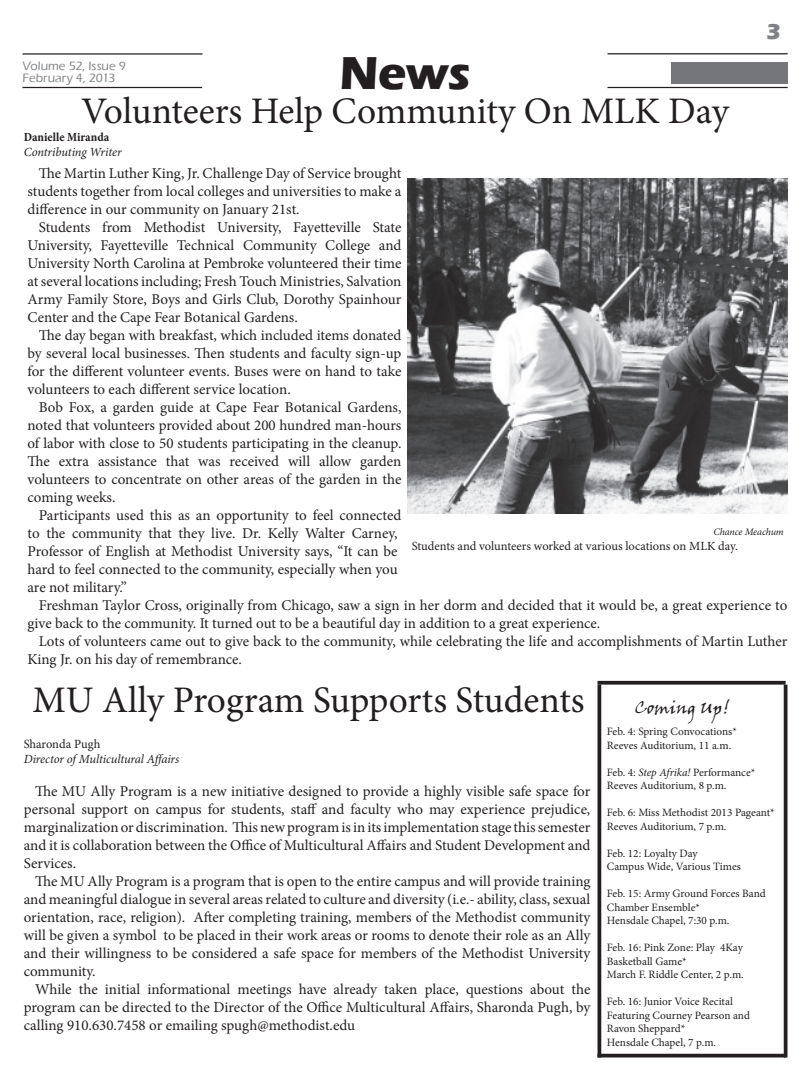
<style>
.page{position:relative;width:810px;height:1080px;background:#fff}
.page>*{position:absolute;margin:0;border:0;box-sizing:border-box;transform-origin:0 0}
.t1{font:700 47.5px "Eras ITC";color:#231f20}
.t2{font:37.5px "Minion Pro";color:#231f20}
.t3{font:700 22.5px "Eras ITC";color:#808285}
.t4{font:17.5px "Viner Hand ITC";color:#231f20}
.t5{font:15px/18px "Minion Pro";color:#231f20;text-align:justify}
.t6{font:12.5px "Minion Pro";letter-spacing:-.005em;color:#231f20}
.t7{font:italic 12.5px "Minion Pro";letter-spacing:-.01em;color:#231f20}
.t8{font:500 12.5px/11.9px "Eras ITC";letter-spacing:.005em;color:#808285}
.t9{font:700 condensed 12.5px "Minion Pro";color:#231f20}
.t10{font:11.25px/13.5px "Minion Pro";letter-spacing:-.005em;color:#231f20}
.t11{font:italic 10px "Minion Pro";letter-spacing:-.005em;color:#231f20}
.s1{font-style:italic}
</style>
<div class="page">
<hr style="left:22px;top:87px;width:180px;height:1px;background:#231f20">
<div style="left:671px;top:61px;width:119px;height:24px;background:#757679"></div>
<hr style="left:608px;top:87px;width:180px;height:1px;background:#231f20">
<hr style="left:22px;top:53px;width:180px;height:2px;background:#231f20">
<hr style="left:607px;top:53px;width:181px;height:1px;background:#231f20">
<hr style="left:598px;top:685px;width:3px;height:372px;background:#231f20">
<svg style="left:784px;top:685px;width:4px;height:372px"></svg>
<svg style="left:598px;top:681px;width:188px;height:4px"></svg>
<svg style="left:598px;top:1054px;width:188px;height:4px"></svg>
<img style="left:407px;top:178px;width:381px;height:336px">
<p class="t8" style="left:22px;top:60px;width:105px">Volume 52, Issue 9<br>February 4, 2013</p>
<p class="t1" style="left:340px;top:45px;width:133px">News</p>
<p class="t2" style="left:81px;top:86px;width:649px">Volunteers Help Community On MLK Day</p>
<p class="t9" style="left:24px;top:129px;width:87px">Danielle Miranda</p>
<p class="t7" style="left:24px;top:144px;width:99px">Contributing Writer</p>
<p class="t3" style="left:766px;top:18px;width:16px">3</p>
<p class="t5" style="left:28px;top:164px;width:375px;text-indent:11px">The Martin Luther King, Jr. Challenge Day of Service brought students together from local colleges and universities to make a difference in our community on January 21st.</p>
<p class="t5" style="left:28px;top:218px;width:375px;text-indent:11px">Students from Methodist University, Fayetteville State University, Fayetteville Technical Community College and University North Carolina at Pembroke volunteered their time at several locations including; Fresh Touch Ministries, Salvation Army Family Store, Boys and Girls Club, Dorothy Spainhour Center and the Cape Fear Botanical Gardens.</p>
<p class="t5" style="left:28px;top:326px;width:375px;text-indent:11px">The day began with breakfast, which included items donated by several local businesses. Then students and faculty sign-up for the different volunteer events. Buses were on hand to take volunteers to each different service location.</p>
<p class="t5" style="left:28px;top:398px;width:375px;text-indent:11px">Bob Fox, a garden guide at Cape Fear Botanical Gardens, noted that volunteers provided about 200 hundred man-hours of labor with close to 50 students participating in the cleanup.<br>The extra assistance that was received will allow garden volunteers to concentrate on other areas of the garden in the coming weeks.</p>
<p class="t5" style="left:28px;top:506px;width:375px;text-align:left;text-indent:11px">Participants used this as an opportunity to feel connected to the community that they live. Dr. Kelly Walter Carney, Professor of English at Methodist University says, “It can be hard to feel connected to the community, especially when you are not military.”</p>
<p class="t5" style="left:28px;top:596px;width:761px;text-indent:11px">Freshman Taylor Cross, originally from Chicago, saw a sign in her dorm and decided that it would be, a great experience to give back to the community. It turned out to be a beautiful day in addition to a great experience.</p>
<p class="t5" style="left:28px;top:632px;width:762px;text-indent:11px">Lots of volunteers came out to give back to the community, while celebrating the life and accomplishments of Martin Luther<br>King Jr. on his day of remembrance.</p>
<p class="t4" style="left:635px;top:696px;width:97px">Coming Up!</p>
<p class="t11" style="left:713px;top:525px;width:72px">Chance Meachum</p>
<p class="t6" style="left:412px;top:537px;width:328px">Students and volunteers worked at various locations on MLK day.</p>
<p class="t2" style="left:33px;top:675px;width:554px">MU Ally Program Supports Students</p>
<p class="t6" style="left:24px;top:735px;width:78px">Sharonda Pugh</p>
<p class="t7" style="left:24px;top:750px;width:157px">Director of Multicultural Affairs</p>
<p class="t5" style="left:24px;top:782px;width:568px;text-indent:11px">The MU Ally Program is a new initiative designed to provide a highly visible safe space for personal support on campus for students, staff and faculty who may experience prejudice, marginalization or discrimination. This new program is in its implementation stage this semester and it is collaboration between the Office of Multicultural Affairs and Student Development and Services.</p>
<p class="t5" style="left:24px;top:872px;width:568px;text-indent:11px">The MU Ally Program is a program that is open to the entire campus and will provide training and meaningful dialogue in several areas related to culture and diversity (i.e.- ability, class, sexual orientation, race, religion). After completing training, members of the Methodist community will be given a symbol to be placed in their work areas or rooms to denote their role as an Ally and their willingness to be considered a safe space for members of the Methodist University community.</p>
<p class="t5" style="left:24px;top:980px;width:568px;text-indent:11px">While the initial informational meetings have already taken place, questions about the program can be directed to the Director of the Office Multicultural Affairs, Sharonda Pugh, by calling 910.630.7458 or emailing spugh@methodist.edu</p>
<p class="t10" style="left:607px;top:725px;width:132px">Feb. 4: Spring Convocations*</p>
<p class="t10" style="left:607px;top:739px;width:126px">Reeves Auditorium, 11 a.m.</p>
<p class="t10" style="left:607px;top:766px;width:150px">Feb. 4: <span class="s1">Step Afrika!</span> Performance*</p>
<p class="t10" style="left:607px;top:779px;width:121px">Reeves Auditorium, 8 p.m.</p>
<p class="t10" style="left:607px;top:806px;width:169px">Feb. 6: Miss Methodist 2013 Pageant*</p>
<p class="t10" style="left:607px;top:820px;width:121px">Reeves Auditorium, 7 p.m.</p>
<p class="t10" style="left:607px;top:847px;width:92px">Feb. 12: Loyalty Day</p>
<p class="t10" style="left:607px;top:860px;width:136px">Campus Wide, Various Times</p>
<p class="t10" style="left:607px;top:887px;width:160px">Feb. 15: Army Ground Forces Band<br>Chamber Ensemble*</p>
<p class="t10" style="left:607px;top:914px;width:124px">Hensdale Chapel, 7:30 p.m.</p>
<p class="t10" style="left:607px;top:941px;width:137px">Feb. 16: Pink Zone: Play 4Kay<br>Basketball Game*</p>
<p class="t10" style="left:607px;top:968px;width:138px">March F. Riddle Center, 2 p.m.</p>
<p class="t10" style="left:607px;top:995px;width:145px">Feb. 16: Junior Voice Recital<br>Featuring Courney Pearson and<br>Ravon Sheppard*</p>
<p class="t10" style="left:607px;top:1036px;width:111px">Hensdale Chapel, 7 p.m.</p>
</div>
